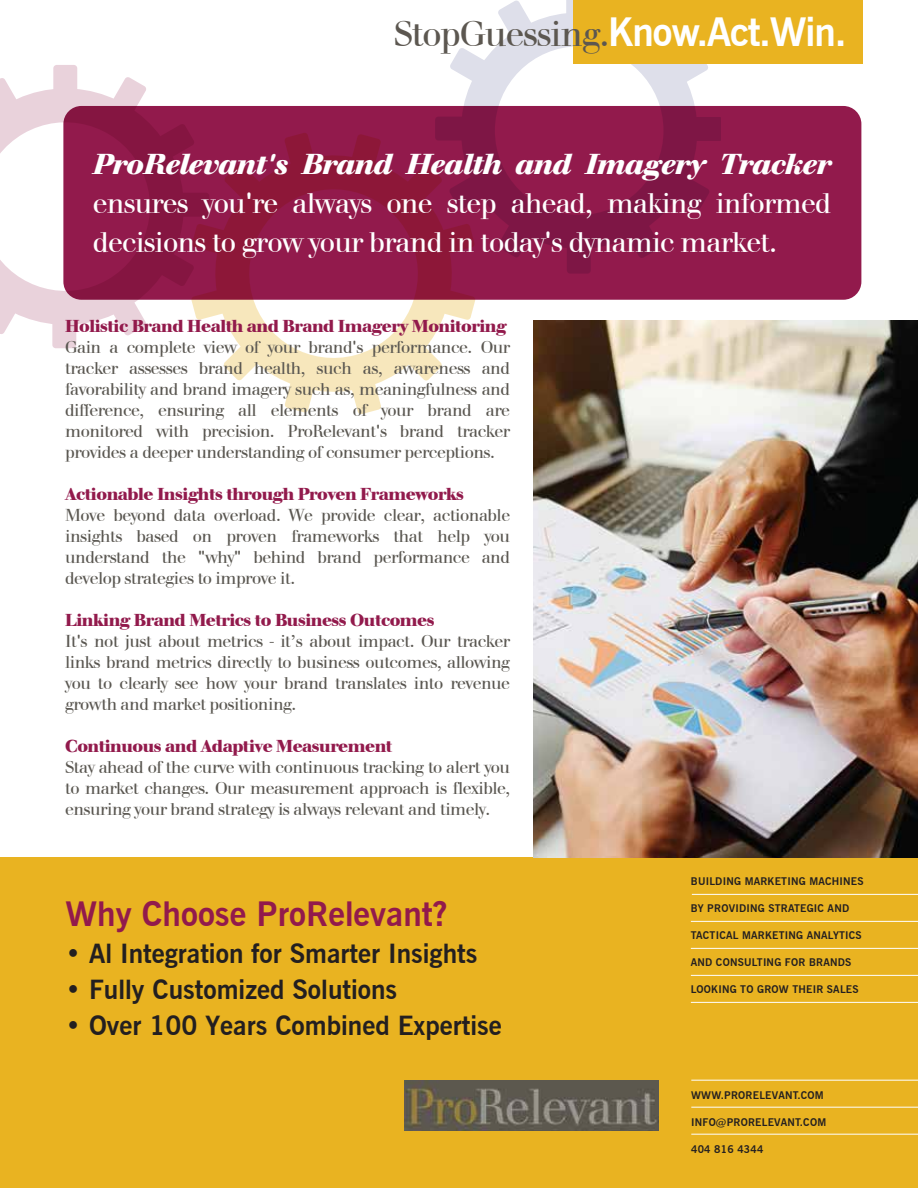
<style>
.page{position:relative;width:918px;height:1188px;background:#fff}
.page>*{position:absolute;margin:0;border:0;box-sizing:border-box;transform-origin:0 0}
.t1{font:37.5px "Walbaum Buc T";letter-spacing:-.03em;color:#5c5750}
.t2{font:700 33.45px "News Gothic BT";color:#921a4c}
.t3{font:30px/39px "Walbaum Buc T";letter-spacing:-.03em;color:#fff}
.t4{font:italic 700 30px "Walbaum Buc T";letter-spacing:-.03em;color:#fff}
.t5{font:700 26.4px "News Gothic BT";color:#231f20}
.t6{font:18px/21px "Walbaum Buc T";letter-spacing:-.03em;color:#5a5751;text-align:justify}
.t7{font:700 18px "Walbaum Buc T";letter-spacing:-.03em;color:#921a4c}
.t8{font:700 10.5px "News Gothic BT";letter-spacing:.02em;color:#231f20}
.s1{font-family:"News Gothic BT";font-weight:700;font-size:39px;color:#fff}
</style>
<div class="page">
<svg style="left:697px;top:63px;width:12px;height:13px"></svg>
<svg style="left:566px;top:0;width:7px;height:12px"></svg>
<svg style="left:450px;top:0;width:75px;height:74px"></svg>
<svg style="left:461px;top:12px;width:236px;height:94px"></svg>
<svg style="left:285px;top:405px;width:25px;height:8px"></svg>
<svg style="left:356px;top:405px;width:25px;height:9px"></svg>
<svg style="left:465px;top:300px;width:10px;height:20px"></svg>
<svg style="left:265px;top:300px;width:200px;height:105px"></svg>
<div style="left:52px;top:310px;width:24px;height:38px;background:#e9d2db;border-radius:3px"></div>
<div style="left:53px;top:65px;width:24px;height:38px;background:#e9d2db;border-radius:3px"></div>
<svg style="left:201px;top:300px;width:64px;height:81px"></svg>
<svg style="left:0;top:72px;width:201px;height:270px"></svg>
<div style="left:0;top:858px;width:918px;height:330px;background:#e9b321"></div>
<hr style="left:692px;top:894px;width:226px;height:1px;background:#fff">
<hr style="left:691px;top:921px;width:227px;height:1px;background:#fff">
<hr style="left:691px;top:948px;width:227px;height:1px;background:#fff">
<hr style="left:691px;top:975px;width:227px;height:1px;background:#fff">
<hr style="left:691px;top:1002px;width:227px;height:1px;background:#fff">
<div style="left:573px;top:0;width:290px;height:63px;background:#e9b321"></div>
<hr style="left:691px;top:1080px;width:227px;height:1px;background:#fff">
<hr style="left:691px;top:1107px;width:227px;height:1px;background:#fff">
<hr style="left:691px;top:1134px;width:227px;height:1px;background:#fff">
<svg style="left:63px;top:106px;width:798px;height:194px;background:#8e1948"></svg>
<img style="left:534px;top:320px;width:384px;height:538px">
<img style="left:404px;top:1080px;width:254px;height:50px">
<h1 class="t1" style="left:394px;top:13px;width:454px">StopGuessing.<span class="s1">Know.Act.Win.</span></h1>
<h3 class="t4" style="left:93px;top:147px;width:740px">ProRelevant's Brand Health and Imagery Tracker</h3>
<h3 class="t3" style="left:93px;top:186px;width:740px">ensures you're always one step ahead, making informed decisions to grow your brand in today's dynamic market.</h3>
<p class="t7" style="left:65px;top:316px;width:443px">Holistic Brand Health and Brand Imagery Monitoring</p>
<p class="t6" style="left:65px;top:338px;width:447px">Gain a complete view of your brand's performance. Our tracker assesses brand health, such as, awareness and favorability and brand imagery such as, meaningfulness and difference, ensuring all elements of your brand are monitored with precision. ProRelevant's brand tracker provides a deeper understanding of consumer perceptions.</p>
<p class="t7" style="left:65px;top:484px;width:400px">Actionable Insights through Proven Frameworks</p>
<p class="t6" style="left:65px;top:506px;width:447px">Move beyond data overload. We provide clear, actionable insights based on proven frameworks that help you understand the "why" behind brand performance and develop strategies to improve it.</p>
<p class="t7" style="left:65px;top:610px;width:371px">Linking Brand Metrics to Business Outcomes</p>
<p class="t6" style="left:65px;top:632px;width:447px">It's not just about metrics - it’s about impact. Our tracker links brand metrics directly to business outcomes, allowing you to clearly see how your brand translates into revenue growth and market positioning.</p>
<p class="t7" style="left:65px;top:736px;width:329px">Continuous and Adaptive Measurement</p>
<p class="t6" style="left:65px;top:758px;width:447px">Stay ahead of the curve with continuous tracking to alert you to market changes. Our measurement approach is flexible, ensuring your brand strategy is always relevant and timely.</p>
<h2 class="t2" style="left:66px;top:894px;width:383px">Why Choose ProRelevant?</h2>
<h3 class="t5" style="left:66px;top:937px;width:413px">• Al Integration for Smarter Insights</h3>
<h3 class="t5" style="left:66px;top:974px;width:333px">• Fully Customized Solutions</h3>
<h3 class="t5" style="left:66px;top:1010px;width:438px">• Over 100 Years Combined Expertise</h3>
<p class="t8" style="left:691px;top:875px;width:174px">BUILDING MARKETING MACHINES</p>
<p class="t8" style="left:691px;top:902px;width:160px">BY PROVIDING STRATEGIC AND</p>
<p class="t8" style="left:691px;top:929px;width:172px">TACTICAL MARKETING ANALYTICS</p>
<p class="t8" style="left:691px;top:956px;width:162px">AND CONSULTING FOR BRANDS</p>
<p class="t8" style="left:691px;top:983px;width:169px">LOOKING TO GROW THEIR SALES</p>
<p class="t8" style="left:691px;top:1089px;width:134px">WWW.PRORELEVANT.COM</p>
<p class="t8" style="left:691px;top:1116px;width:137px">INFO@PRORELEVANT.COM</p>
<p class="t8" style="left:691px;top:1143px;width:74px">404 816 4344</p>
</div>
